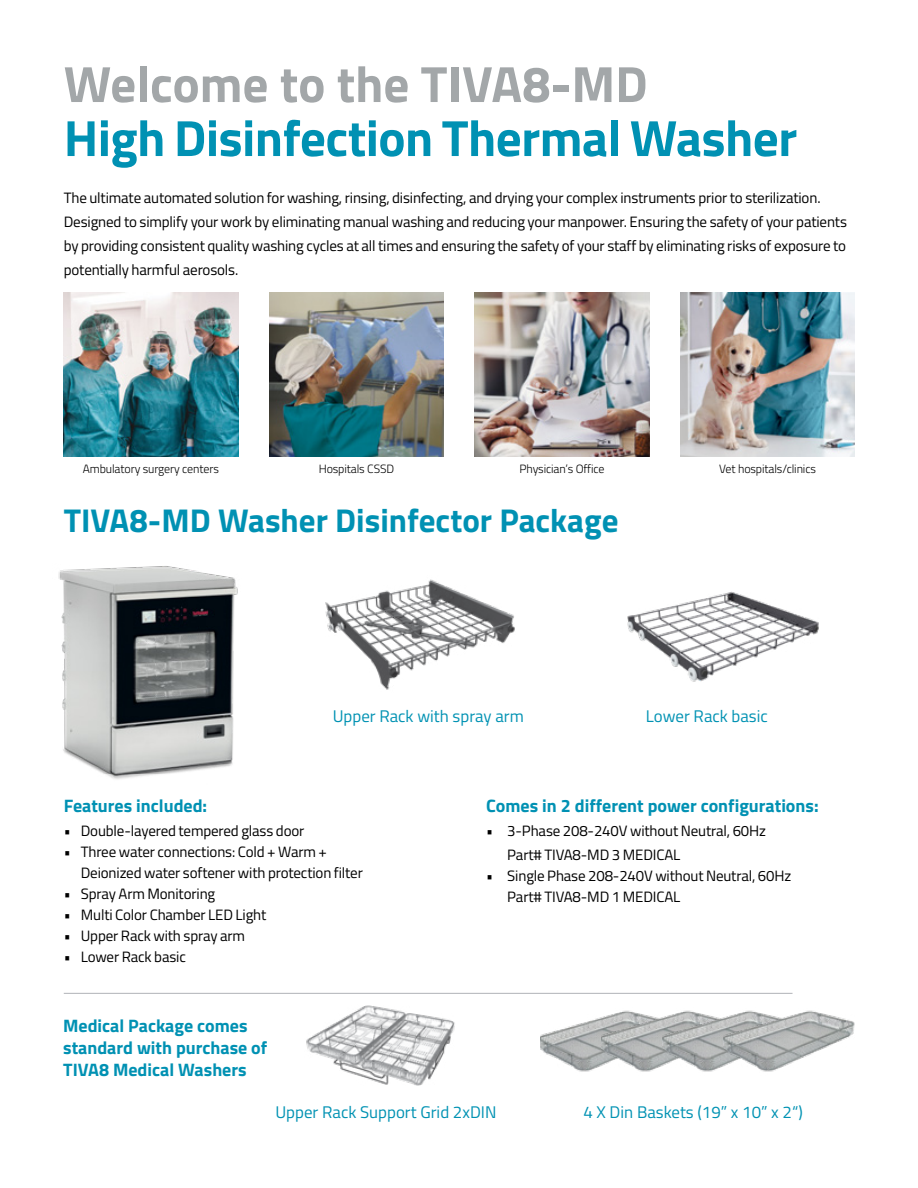
<style>
.page{position:relative;width:918px;height:1188px;background:#fff}
.page>*{position:absolute;margin:0;border:0;box-sizing:border-box;transform-origin:0 0}
.t1{font:700 51px "Titillium";letter-spacing:-.01em;color:#0091b3}
.t2{font:700 51px "Titillium";color:#a3a7a9}
.t3{font:700 33px "Titillium";color:#0091b3}
.t4{font:700 18px/21.6px "Titillium";color:#0091b3}
.t5{font:16.8px "Titillium";color:#0092b3}
.t6{font:15px/24px "Titillium";letter-spacing:-.01em;color:#000}
.t7{font:300 12px "Titillium";letter-spacing:-.01em;color:#000}
</style>
<div class="page">
<img style="left:58px;top:566px;width:180px;height:213px">
<img style="left:541px;top:1017px;width:60px;height:55px">
<img style="left:601px;top:1010px;width:62px;height:62px">
<img style="left:663px;top:1010px;width:61px;height:62px">
<img style="left:724px;top:1010px;width:130px;height:62px">
<img style="left:64px;top:292px;width:174px;height:164px">
<img style="left:269px;top:292px;width:175px;height:164px">
<img style="left:475px;top:292px;width:174px;height:164px">
<img style="left:681px;top:292px;width:174px;height:164px">
<img style="left:325px;top:579px;width:190px;height:111px">
<img style="left:627px;top:591px;width:192px;height:91px">
<hr style="left:64px;top:993px;width:729px;height:1px;background:#b3b5b9">
<img style="left:306px;top:1005px;width:149px;height:81px">
<h1 class="t2" style="left:64px;top:45px;width:585px">Welcome to the TIVA8-MD</h1>
<h1 class="t1" style="left:64px;top:99px;width:735px">High Disinfection Thermal Washer</h1>
<p class="t6" style="left:64px;top:185px;width:785px">The ultimate automated solution for washing, rinsing, disinfecting, and drying your complex instruments prior to sterilization.<br>Designed to simplify your work by eliminating manual washing and reducing your manpower. Ensuring the safety of your patients by providing consistent quality washing cycles at all times and ensuring the safety of your staff by eliminating risks of exposure to potentially harmful aerosols.</p>
<p class="t7" style="left:83px;top:460px;width:138px">Ambulatory surgery centers</p>
<p class="t7" style="left:319px;top:460px;width:77px">Hospitals CSSD</p>
<p class="t7" style="left:520px;top:460px;width:86px">Physician’s Office</p>
<p class="t7" style="left:719px;top:460px;width:98px">Vet hospitals/clinics</p>
<h2 class="t3" style="left:64px;top:495px;width:556px">TIVA8-MD Washer Disinfector Package</h2>
<p class="t5" style="left:333px;top:703px;width:193px">Upper Rack with spray arm</p>
<p class="t5" style="left:646px;top:704px;width:123px">Lower Rack basic</p>
<p class="t4" style="left:64px;top:794px;width:145px">Features included:</p>
<p class="t6" style="left:64px;top:818px;width:242px">• Double-layered tempered glass door</p>
<p class="t6" style="left:81px;top:841px;width:284px;line-height:21px;text-indent:-17px">• Three water connections: Cold + Warm +<br>Deionized water softener with protection filter</p>
<p class="t6" style="left:64px;top:881px;width:153px">• Spray Arm Monitoring</p>
<p class="t6" style="left:64px;top:902px;width:204px">• Multi Color Chamber LED Light</p>
<p class="t6" style="left:64px;top:923px;width:183px">• Upper Rack with spray arm</p>
<p class="t6" style="left:64px;top:944px;width:124px">• Lower Rack basic</p>
<p class="t4" style="left:63px;top:1014px;width:206px">Medical Package comes standard with purchase of<br>TIVA8 Medical Washers</p>
<p class="t4" style="left:486px;top:794px;width:334px">Comes in 2 different power configurations:</p>
<p class="t6" style="left:507px;top:818px;width:260px;text-indent:-21px">• 3-Phase 208-240V without Neutral, 60Hz<br>Part# TIVA8-MD 3 MEDICAL</p>
<p class="t6" style="left:507px;top:864px;width:285px;line-height:21px;text-indent:-21px">• Single Phase 208-240V without Neutral, 60Hz<br>Part# TIVA8-MD 1 MEDICAL</p>
<p class="t5" style="left:275px;top:1100px;width:223px">Upper Rack Support Grid 2xDIN</p>
<p class="t5" style="left:583px;top:1100px;width:221px">4 X Din Baskets (19” x 10” x 2“)</p>
</div>
